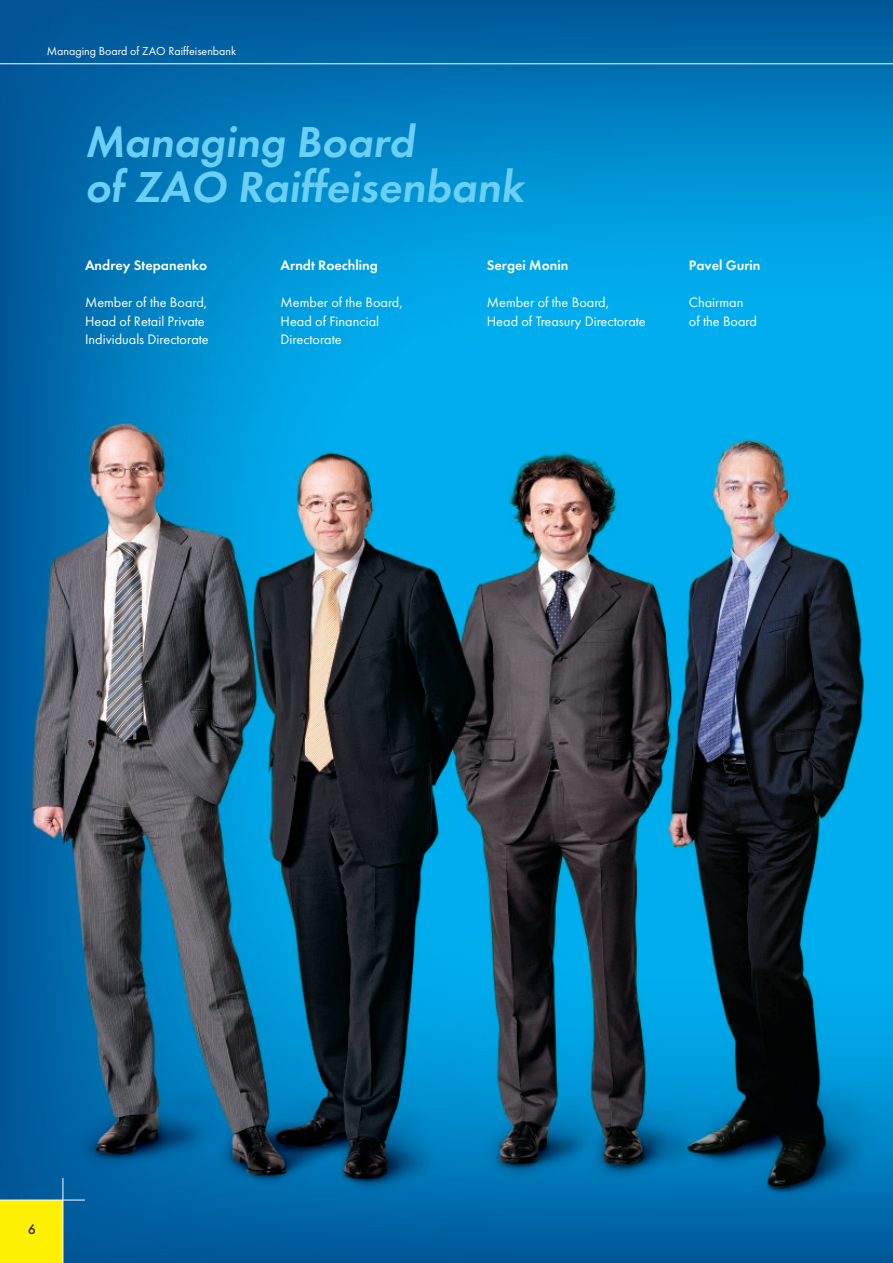
<style>
.page{position:relative;width:893px;height:1263px;background:#fff}
.page>*{position:absolute;margin:0;border:0;box-sizing:border-box;transform-origin:0 0}
.t1{font:italic 600 45px/45px "Futura C";color:#6bcff6}
.t2{font:14.25px/18.8px "Futura C";color:#fff}
.t3{font:600 14.25px "Futura C";color:#fff}
.t4{font:500 14.25px "Futura C";color:#231f20}
.t5{font:12px "Futura C";color:#fff}
</style>
<div class="page">
<img style="left:0;top:0;width:893px;height:1263px">
<div style="left:0;top:1200px;width:63px;height:63px;background:#fff101"></div>
<hr style="left:0;top:1200px;width:85px;height:1px;background:#fff">
<hr style="left:63px;top:1178px;width:1px;height:85px;background:#fff">
<hr style="left:0;top:63px;width:893px;height:1px;background:#fff">
<p class="t5" style="left:47px;top:45px;width:191px">Managing Board of ZAO Raiffeisenbank</p>
<h1 class="t1" style="left:85px;top:120px;width:440px">Managing Board<br>of ZAO Raiffeisenbank</h1>
<p class="t3" style="left:85px;top:256px;width:124px">Andrey Stepanenko</p>
<p class="t2" style="left:85px;top:293px;width:125px">Member of the Board,<br>Head of Retail Private<br>Individuals Directorate</p>
<p class="t3" style="left:281px;top:256px;width:99px">Arndt Roechling</p>
<p class="t2" style="left:281px;top:293px;width:124px">Member of the Board,<br>Head of Financial<br>Directorate</p>
<p class="t3" style="left:487px;top:256px;width:83px">Sergei Monin</p>
<p class="t2" style="left:487px;top:293px;width:160px">Member of the Board,<br>Head of Treasury Directorate</p>
<p class="t3" style="left:689px;top:256px;width:73px">Pavel Gurin</p>
<p class="t2" style="left:689px;top:293px;width:70px">Chairman of the Board</p>
<p class="t4" style="left:28px;top:1221px;width:10px">6</p>
</div>
